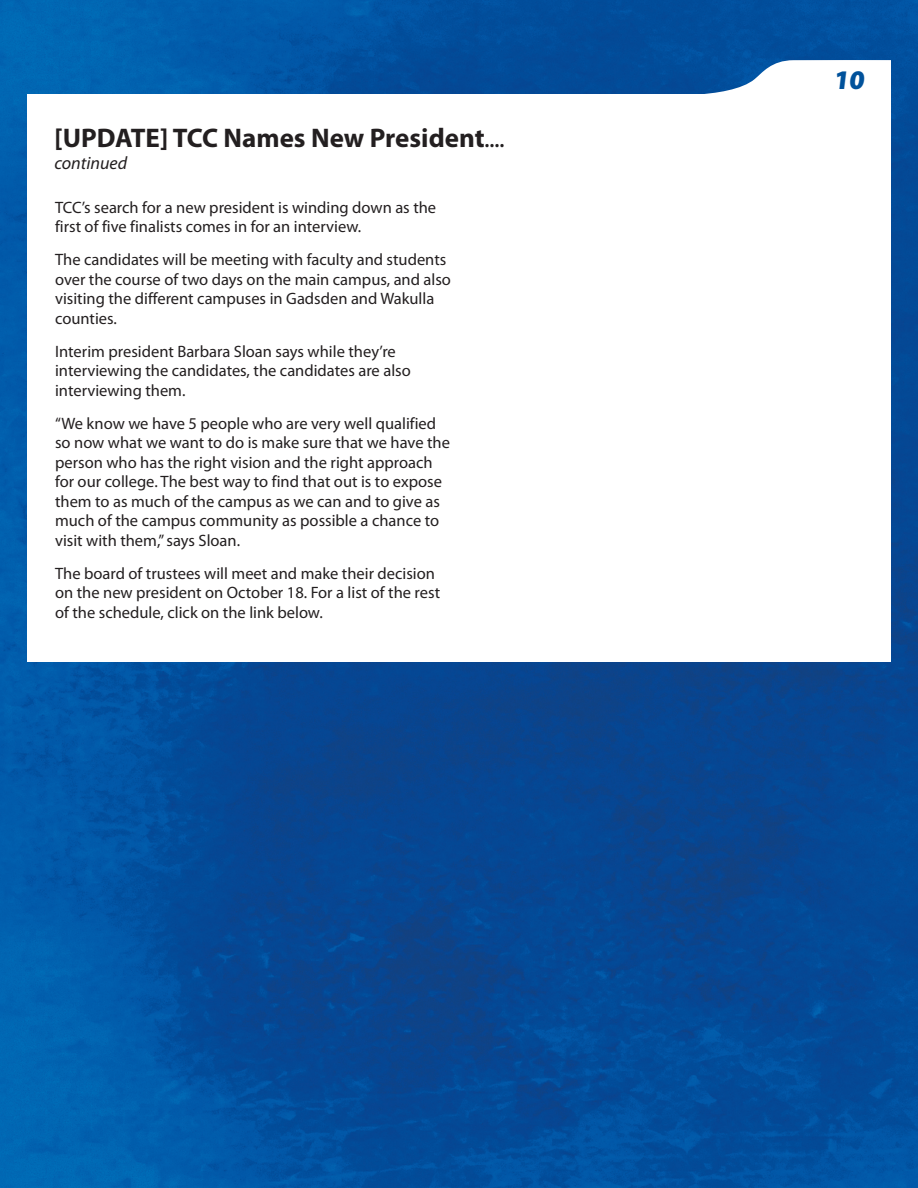
<style>
.page{position:relative;width:918px;height:1188px;background:#fff}
.page>*{position:absolute;margin:0;border:0;box-sizing:border-box;transform-origin:0 0}
.t1{font:700 27px "Myriad Pro";color:#231f20}
.t2{font:900 27px "Myriad Pro";color:#01529b}
.t3{font:italic 18px "Myriad Pro";color:#231f20}
.t4{font:16.5px/19.5px "Myriad Pro";color:#231f20}
.s1{font-weight:600;font-size:21px}
</style>
<div class="page">
<img style="left:0;top:0;width:918px;height:1188px">
<svg style="left:626px;top:60px;width:265px;height:34px"></svg>
<div style="left:27px;top:94px;width:864px;height:568px;background:#fff"></div>
<h1 class="t1" style="left:54px;top:123px;width:452px">[UPDATE] TCC Names New President<span class="s1">....</span></h1>
<p class="t3" style="left:54px;top:153px;width:74px">continued</p>
<p class="t4" style="left:55px;top:198px;width:383px">TCC’s search for a new president is winding down as the first of five finalists comes in for an interview.</p>
<p class="t4" style="left:55px;top:250px;width:397px">The candidates will be meeting with faculty and students over the course of two days on the main campus, and also visiting the different campuses in Gadsden and Wakulla counties.</p>
<p class="t4" style="left:55px;top:342px;width:357px">Interim president Barbara Sloan says while they’re interviewing the candidates, the candidates are also interviewing them.</p>
<p class="t4" style="left:55px;top:414px;width:396px">“We know we have 5 people who are very well qualified so now what we want to do is make sure that we have the person who has the right vision and the right approach for our college. The best way to find that out is to expose them to as much of the campus as we can and to give as much of the campus community as possible a chance to visit with them,” says Sloan.</p>
<p class="t4" style="left:55px;top:564px;width:387px">The board of trustees will meet and make their decision on the new president on October 18. For a list of the rest of the schedule, click on the link below.</p>
<h1 class="t2" style="left:833px;top:65px;width:36px">10</h1>
</div>
